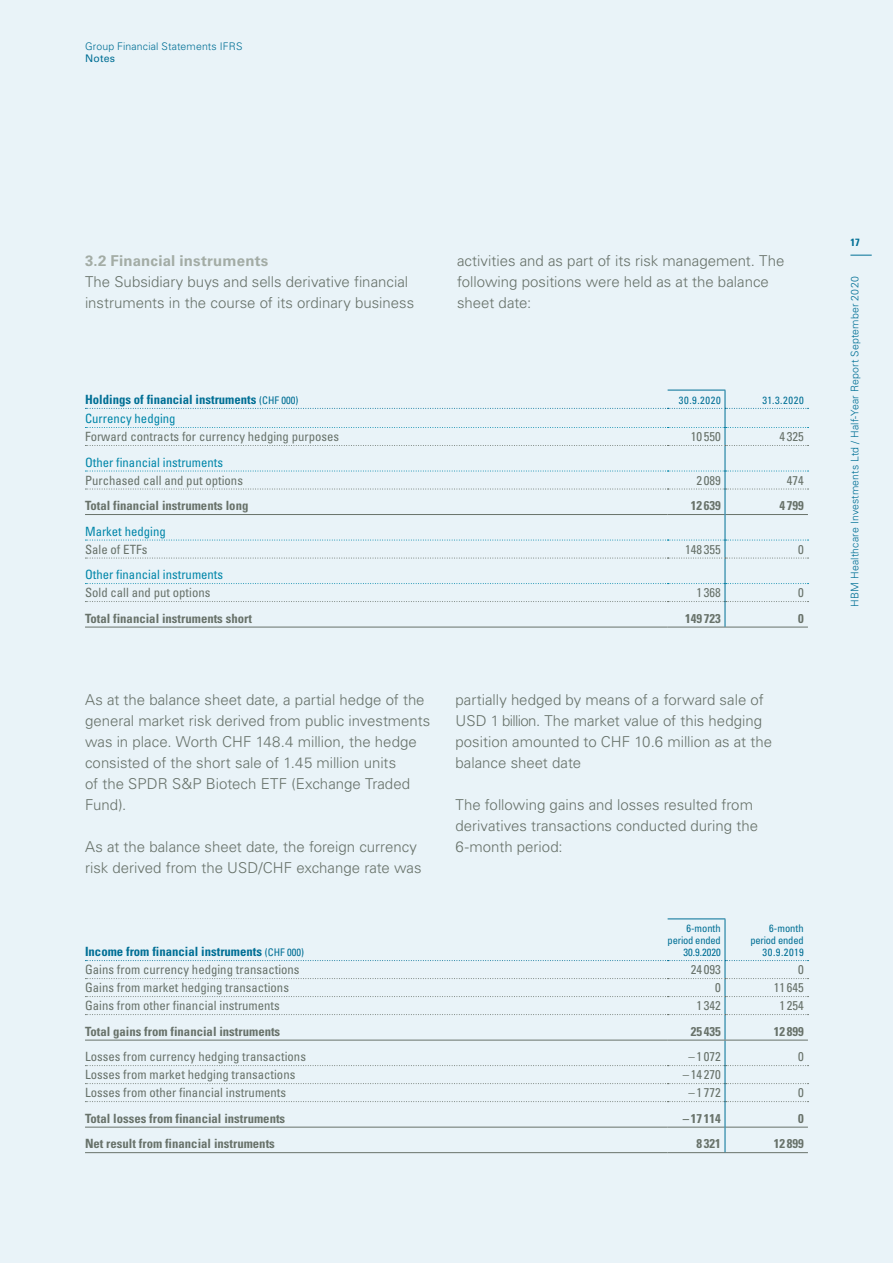
<style>
.page{position:relative;width:893px;height:1263px;background:#e9f3f8}
.page>*{position:absolute;margin:0;border:0;box-sizing:border-box;transform-origin:0 0}
.t1{font:300 15px/21px "Univers LT Std";color:#68726a}
.t2{font:700 15px "Univers LT Std";letter-spacing:.015em;color:#a3aca5}
.t3{font:condensed 12.75px "Univers LT Std";color:#68726a}
.t4{font:700 condensed 12.75px "Univers LT Std";color:#68726a}
.t5{font:condensed 12.75px "Univers LT Std";color:#0086a9}
.t6{font:700 condensed 12.75px "Univers LT Std";color:#006f95}
.t7{font:300 10.5px "Univers LT Std";letter-spacing:.015em;color:#006f95}
.t8{font:condensed 10.5px/12px "Univers LT Std";letter-spacing:-.02em;color:#006f95;text-align:right}
.t9{font:condensed 10.5px "Univers LT Std";color:#006f95}
.t10{font:10.5px "Univers LT Std";letter-spacing:.02em;color:#006f95}
.t11{font:700 condensed 10.5px "Univers LT Std";color:#006f95}
.s1{font-weight:400;font-size:10.5px}
</style>
<div class="page">
<svg style="left:850px;top:255px;width:22px;height:1px"></svg>
<hr style="left:85px;top:627px;width:583px;height:1px;background:#68726a">
<hr style="left:668px;top:627px;width:57px;height:1px;background:#68726a">
<hr style="left:725px;top:627px;width:83px;height:1px;background:#68726a">
<svg style="left:85px;top:390px;width:723px;height:237px"></svg>
<hr style="left:85px;top:1152px;width:583px;height:1px;background:#68726a">
<hr style="left:668px;top:1152px;width:57px;height:1px;background:#68726a">
<hr style="left:725px;top:1152px;width:83px;height:1px;background:#68726a">
<hr style="left:668px;top:918px;width:57px;height:1px;background:#006f95">
<hr style="left:725px;top:919px;width:1px;height:41px;background:#006f95">
<svg style="left:85px;top:960px;width:723px;height:192px"></svg>
<p class="t7" style="left:85px;top:40px;width:159px">Group Financial Statements IFRS</p>
<p class="t10" style="left:85px;top:52px;width:32px">Notes</p>
<p class="t2" style="left:85px;top:252px;width:185px">3.2 Financial instruments</p>
<p class="t1" style="left:85px;top:271px;width:331px">The Subsidiary buys and sells derivative financial instruments in the course of its ordinary business</p>
<p class="t1" style="left:457px;top:250px;width:329px">activities and as part of its risk management. The following positions were held as at the balance sheet date:</p>
<p class="t6" style="left:85px;top:392px;width:215px">Holdings of financial instruments <span class="s1">(CHF 000)</span></p>
<p class="t9" style="left:679px;top:394px;width:43px">30.9.2020</p>
<p class="t9" style="left:762px;top:394px;width:43px">31.3.2020</p>
<p class="t5" style="left:85px;top:411px;width:92px">Currency hedging</p>
<p class="t3" style="left:85px;top:429px;width:256px">Forward contracts for currency hedging purposes</p>
<p class="t3" style="left:691px;top:429px;width:31px">10 550</p>
<p class="t3" style="left:779px;top:429px;width:26px">4 325</p>
<p class="t5" style="left:85px;top:454px;width:140px">Other financial instruments</p>
<p class="t3" style="left:85px;top:472px;width:159px">Purchased call and put options</p>
<p class="t3" style="left:696px;top:472px;width:26px">2 089</p>
<p class="t3" style="left:787px;top:472px;width:18px">474</p>
<p class="t4" style="left:85px;top:498px;width:165px">Total financial instruments long</p>
<p class="t4" style="left:691px;top:498px;width:31px">12 639</p>
<p class="t4" style="left:779px;top:498px;width:26px">4 799</p>
<p class="t5" style="left:85px;top:523px;width:82px">Market hedging</p>
<p class="t3" style="left:85px;top:541px;width:64px">Sale of ETFs</p>
<p class="t3" style="left:685px;top:541px;width:37px">148 355</p>
<p class="t3" style="left:798px;top:541px;width:7px">0</p>
<p class="t5" style="left:85px;top:567px;width:140px">Other financial instruments</p>
<p class="t3" style="left:85px;top:585px;width:127px">Sold call and put options</p>
<p class="t3" style="left:696px;top:585px;width:26px">1 368</p>
<p class="t3" style="left:798px;top:585px;width:7px">0</p>
<p class="t4" style="left:85px;top:610px;width:168px">Total financial instruments short</p>
<p class="t4" style="left:685px;top:610px;width:37px">149 723</p>
<p class="t4" style="left:798px;top:610px;width:7px">0</p>
<p class="t1" style="left:85px;top:689px;width:347px">As at the balance sheet date, a partial hedge of the general market risk derived from public investments was in place. Worth CHF 148.4 million, the hedge consisted of the short sale of 1.45 million units<br>of the SPDR S&amp;P Biotech ETF (Exchange Traded Fund).</p>
<p class="t1" style="left:85px;top:836px;width:338px">As at the balance sheet date, the foreign currency risk derived from the USD/CHF exchange rate was</p>
<p class="t6" style="left:85px;top:944px;width:220px">Income from financial instruments <span class="s1">(CHF 000)</span></p>
<p class="t1" style="left:455px;top:689px;width:318px">partially hedged by means of a forward sale of USD 1 billion. The market value of this hedging position amounted to CHF 10.6 million as at the balance sheet date</p>
<p class="t1" style="left:455px;top:794px;width:304px">The following gains and losses resulted from derivatives transactions conducted during the<br>6-month period:</p>
<p class="t8" style="left:668px;top:922px;width:55px">6-month period ended<br>30.9.2020</p>
<p class="t8" style="left:750px;top:922px;width:55px">6-month period ended<br>30.9.2019</p>
<p class="t3" style="left:85px;top:962px;width:216px">Gains from currency hedging transactions</p>
<p class="t3" style="left:691px;top:962px;width:31px">24 093</p>
<p class="t3" style="left:798px;top:962px;width:7px">0</p>
<p class="t3" style="left:85px;top:980px;width:205px">Gains from market hedging transactions</p>
<p class="t3" style="left:715px;top:980px;width:7px">0</p>
<p class="t3" style="left:774px;top:980px;width:31px">11 645</p>
<p class="t3" style="left:85px;top:998px;width:196px">Gains from other financial instruments</p>
<p class="t3" style="left:696px;top:998px;width:26px">1 342</p>
<p class="t3" style="left:779px;top:998px;width:26px">1 254</p>
<p class="t4" style="left:85px;top:1023px;width:197px">Total gains from financial instruments</p>
<p class="t4" style="left:691px;top:1023px;width:31px">25 435</p>
<p class="t4" style="left:774px;top:1023px;width:31px">12 899</p>
<p class="t3" style="left:85px;top:1049px;width:222px">Losses from currency hedging transactions</p>
<p class="t3" style="left:689px;top:1049px;width:34px">–1072</p>
<p class="t3" style="left:798px;top:1049px;width:7px">0</p>
<p class="t3" style="left:85px;top:1067px;width:212px">Losses from market hedging transactions</p>
<p class="t3" style="left:683px;top:1067px;width:39px">– 14 270</p>
<p class="t3" style="left:85px;top:1085px;width:203px">Losses from other financial instruments</p>
<p class="t3" style="left:689px;top:1085px;width:34px">–1772</p>
<p class="t3" style="left:798px;top:1085px;width:7px">0</p>
<p class="t4" style="left:85px;top:1110px;width:202px">Total losses from financial instruments</p>
<p class="t4" style="left:683px;top:1110px;width:39px">– 17 114</p>
<p class="t4" style="left:798px;top:1110px;width:7px">0</p>
<p class="t4" style="left:85px;top:1136px;width:191px">Net result from financial instruments</p>
<p class="t4" style="left:697px;top:1136px;width:26px">8 321</p>
<p class="t4" style="left:774px;top:1136px;width:31px">12 899</p>
<p class="t11" style="left:850px;top:236px;width:11px">17</p>
<p class="t7" style="left:848px;top:607px;width:332px;rotate:-90deg">HBM Healthcare Investments Ltd / Half-Year Report September 2020</p>
</div>
